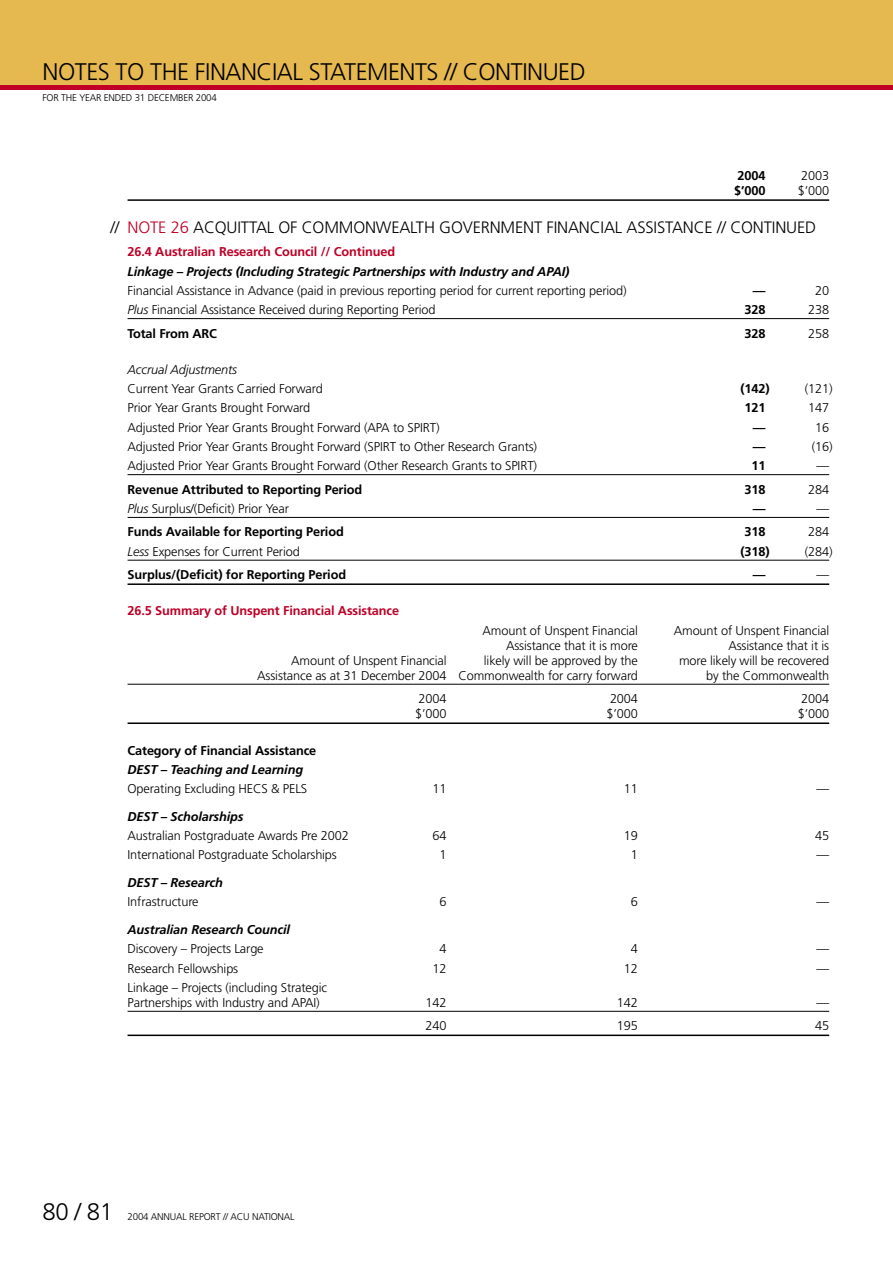
<style>
.page{position:relative;width:893px;height:1263px;background:#fff}
.page>*{position:absolute;margin:0;border:0;box-sizing:border-box;transform-origin:0 0}
.t1{font:300 24px "Frutiger";letter-spacing:-.02em;color:#000}
.t2{font:300 16.5px "Frutiger";letter-spacing:-.01em;color:#000}
.t3{font:300 12.75px/15px "Frutiger";letter-spacing:-.01em;color:#000}
.t4{font:700 12.75px "Frutiger";letter-spacing:-.01em;color:#000}
.t5{font:italic 700 12.75px "Frutiger";letter-spacing:-.01em;color:#000}
.t6{font:700 12.75px "Frutiger";letter-spacing:-.01em;color:#be0027}
.t7{font:italic 300 12.75px "Frutiger";letter-spacing:-.01em;color:#000}
.t8{font:300 9.75px "Frutiger";letter-spacing:-.02em;color:#000}
.s1{color:#be0027}
.s2{font-style:italic}
</style>
<div class="page">
<div style="left:0;top:0;width:893px;height:85px;background:#e5b850"></div>
<hr style="left:0;top:85px;width:893px;height:4px;background:#be0027">
<hr style="left:128px;top:199px;width:701px;height:2px;background:#000">
<hr style="left:128px;top:318px;width:701px;height:1px;background:#000">
<hr style="left:128px;top:474px;width:701px;height:1px;background:#000">
<hr style="left:128px;top:517px;width:701px;height:1px;background:#000">
<hr style="left:128px;top:560px;width:701px;height:1px;background:#000">
<hr style="left:128px;top:583px;width:701px;height:2px;background:#000">
<hr style="left:128px;top:684px;width:701px;height:1px;background:#000">
<hr style="left:128px;top:722px;width:701px;height:2px;background:#000">
<hr style="left:128px;top:1011px;width:701px;height:1px;background:#000">
<hr style="left:128px;top:1034px;width:701px;height:2px;background:#000">
<h1 class="t1" style="left:43px;top:59px;width:545px">NOTES TO THE FINANCIAL STATEMENTS // CONTINUED</h1>
<p class="t8" style="left:43px;top:92px;width:176px">FOR THE YEAR ENDED 31 DECEMBER 2004</p>
<p class="t4" style="left:738px;top:168px;width:29px">2004</p>
<p class="t3" style="left:801px;top:168px;width:29px">2003</p>
<p class="t4" style="left:734px;top:183px;width:33px">$’000</p>
<p class="t3" style="left:798px;top:183px;width:33px">$’000</p>
<p class="t2" style="left:111px;top:218px;width:707px">// <span class="s1">NOTE 26</span> ACQUITTAL OF COMMONWEALTH GOVERNMENT FINANCIAL ASSISTANCE // CONTINUED</p>
<p class="t6" style="left:128px;top:244px;width:269px">26.4 Australian Research Council // Continued</p>
<p class="t5" style="left:128px;top:264px;width:443px">Linkage – Projects (Including Strategic Partnerships with Industry and APAI)</p>
<p class="t3" style="left:128px;top:283px;width:501px">Financial Assistance in Advance (paid in previous reporting period for current reporting period)</p>
<p class="t4" style="left:753px;top:283px;width:14px">—</p>
<p class="t3" style="left:815px;top:283px;width:16px">20</p>
<p class="t3" style="left:128px;top:302px;width:309px"><span class="s2">Plus</span> Financial Assistance Received during Reporting Period</p>
<p class="t4" style="left:744px;top:302px;width:23px">328</p>
<p class="t3" style="left:808px;top:302px;width:23px">238</p>
<p class="t4" style="left:128px;top:326px;width:91px">Total From ARC</p>
<p class="t4" style="left:744px;top:326px;width:23px">328</p>
<p class="t3" style="left:808px;top:326px;width:23px">258</p>
<p class="t7" style="left:128px;top:362px;width:111px">Accrual Adjustments</p>
<p class="t3" style="left:128px;top:381px;width:197px">Current Year Grants Carried Forward</p>
<p class="t4" style="left:740px;top:381px;width:31px">(142)</p>
<p class="t3" style="left:805px;top:381px;width:29px">(121)</p>
<p class="t3" style="left:128px;top:400px;width:184px">Prior Year Grants Brought Forward</p>
<p class="t4" style="left:744px;top:400px;width:23px">121</p>
<p class="t3" style="left:808px;top:400px;width:23px">147</p>
<p class="t3" style="left:128px;top:420px;width:314px">Adjusted Prior Year Grants Brought Forward (APA to SPIRT)</p>
<p class="t4" style="left:753px;top:420px;width:14px">—</p>
<p class="t3" style="left:815px;top:420px;width:16px">16</p>
<p class="t3" style="left:128px;top:439px;width:411px">Adjusted Prior Year Grants Brought Forward (SPIRT to Other Research Grants)</p>
<p class="t4" style="left:753px;top:439px;width:14px">—</p>
<p class="t3" style="left:812px;top:439px;width:22px">(16)</p>
<p class="t3" style="left:128px;top:458px;width:411px">Adjusted Prior Year Grants Brought Forward (Other Research Grants to SPIRT)</p>
<p class="t4" style="left:751px;top:458px;width:16px">11</p>
<p class="t3" style="left:816px;top:458px;width:14px">—</p>
<p class="t4" style="left:128px;top:482px;width:236px">Revenue Attributed to Reporting Period</p>
<p class="t4" style="left:744px;top:482px;width:23px">318</p>
<p class="t3" style="left:808px;top:482px;width:23px">284</p>
<p class="t3" style="left:128px;top:501px;width:163px"><span class="s2">Plus</span> Surplus/(Deficit) Prior Year</p>
<p class="t4" style="left:753px;top:501px;width:14px">—</p>
<p class="t3" style="left:816px;top:501px;width:14px">—</p>
<p class="t4" style="left:128px;top:524px;width:218px">Funds Available for Reporting Period</p>
<p class="t4" style="left:744px;top:524px;width:23px">318</p>
<p class="t3" style="left:808px;top:524px;width:23px">284</p>
<p class="t3" style="left:128px;top:544px;width:174px"><span class="s2">Less</span> Expenses for Current Period</p>
<p class="t4" style="left:740px;top:544px;width:31px">(318)</p>
<p class="t3" style="left:805px;top:544px;width:29px">(284)</p>
<p class="t4" style="left:128px;top:567px;width:220px">Surplus/(Deficit) for Reporting Period</p>
<p class="t4" style="left:753px;top:567px;width:14px">—</p>
<p class="t3" style="left:816px;top:567px;width:14px">—</p>
<p class="t6" style="left:128px;top:603px;width:273px">26.5 Summary of Unspent Financial Assistance</p>
<p class="t3" style="left:483px;top:623px;width:157px">Amount of Unspent Financial</p>
<p class="t3" style="left:674px;top:623px;width:157px">Amount of Unspent Financial</p>
<p class="t3" style="left:506px;top:638px;width:133px">Assistance that it is more</p>
<p class="t3" style="left:728px;top:638px;width:102px">Assistance that it is</p>
<p class="t3" style="left:291px;top:653px;width:157px">Amount of Unspent Financial</p>
<p class="t3" style="left:484px;top:653px;width:156px">likely will be approved by the</p>
<p class="t3" style="left:679px;top:653px;width:152px">more likely will be recovered</p>
<p class="t3" style="left:257px;top:668px;width:382px">Assistance as at 31 December 2004 Commonwealth for carry forward</p>
<p class="t3" style="left:706px;top:668px;width:125px">by the Commonwealth</p>
<p class="t3" style="left:419px;top:691px;width:29px">2004</p>
<p class="t3" style="left:610px;top:691px;width:29px">2004</p>
<p class="t3" style="left:801px;top:691px;width:29px">2004</p>
<p class="t3" style="left:415px;top:706px;width:33px">$’000</p>
<p class="t3" style="left:607px;top:706px;width:33px">$’000</p>
<p class="t3" style="left:798px;top:706px;width:33px">$’000</p>
<p class="t4" style="left:128px;top:742px;width:190px">Category of Financial Assistance</p>
<p class="t5" style="left:128px;top:762px;width:177px">DEST – Teaching and Learning</p>
<p class="t3" style="left:128px;top:781px;width:181px">Operating Excluding HECS &amp; PELS</p>
<p class="t3" style="left:433px;top:781px;width:16px">11</p>
<p class="t3" style="left:624px;top:781px;width:16px">11</p>
<p class="t3" style="left:816px;top:781px;width:14px">—</p>
<p class="t5" style="left:128px;top:809px;width:118px">DEST – Scholarships</p>
<p class="t3" style="left:128px;top:828px;width:223px">Australian Postgraduate Awards Pre 2002</p>
<p class="t3" style="left:433px;top:828px;width:16px">64</p>
<p class="t3" style="left:624px;top:828px;width:16px">19</p>
<p class="t3" style="left:815px;top:828px;width:16px">45</p>
<p class="t3" style="left:128px;top:847px;width:211px">International Postgraduate Scholarships</p>
<p class="t3" style="left:439px;top:847px;width:9px">1</p>
<p class="t3" style="left:631px;top:847px;width:9px">1</p>
<p class="t3" style="left:816px;top:847px;width:14px">—</p>
<p class="t5" style="left:128px;top:875px;width:97px">DEST – Research</p>
<p class="t3" style="left:128px;top:894px;width:73px">Infrastructure</p>
<p class="t3" style="left:439px;top:894px;width:9px">6</p>
<p class="t3" style="left:631px;top:894px;width:9px">6</p>
<p class="t3" style="left:816px;top:894px;width:14px">—</p>
<p class="t5" style="left:128px;top:922px;width:164px">Australian Research Council</p>
<p class="t3" style="left:128px;top:941px;width:138px">Discovery – Projects Large</p>
<p class="t3" style="left:439px;top:941px;width:9px">4</p>
<p class="t3" style="left:631px;top:941px;width:9px">4</p>
<p class="t3" style="left:816px;top:941px;width:14px">—</p>
<p class="t3" style="left:128px;top:961px;width:112px">Research Fellowships</p>
<p class="t3" style="left:433px;top:961px;width:16px">12</p>
<p class="t3" style="left:624px;top:961px;width:16px">12</p>
<p class="t3" style="left:816px;top:961px;width:14px">—</p>
<p class="t3" style="left:128px;top:980px;width:201px">Linkage – Projects (including Strategic<br>Partnerships with Industry and APAI)</p>
<p class="t3" style="left:426px;top:995px;width:23px">142</p>
<p class="t3" style="left:617px;top:995px;width:23px">142</p>
<p class="t3" style="left:816px;top:995px;width:14px">—</p>
<p class="t3" style="left:426px;top:1018px;width:23px">240</p>
<p class="t3" style="left:617px;top:1018px;width:23px">195</p>
<p class="t3" style="left:815px;top:1018px;width:16px">45</p>
<h1 class="t1" style="left:43px;top:1198px;width:72px">80 / 81</h1>
<p class="t8" style="left:128px;top:1211px;width:168px">2004 ANNUAL REPORT // ACU NATIONAL</p>
</div>
